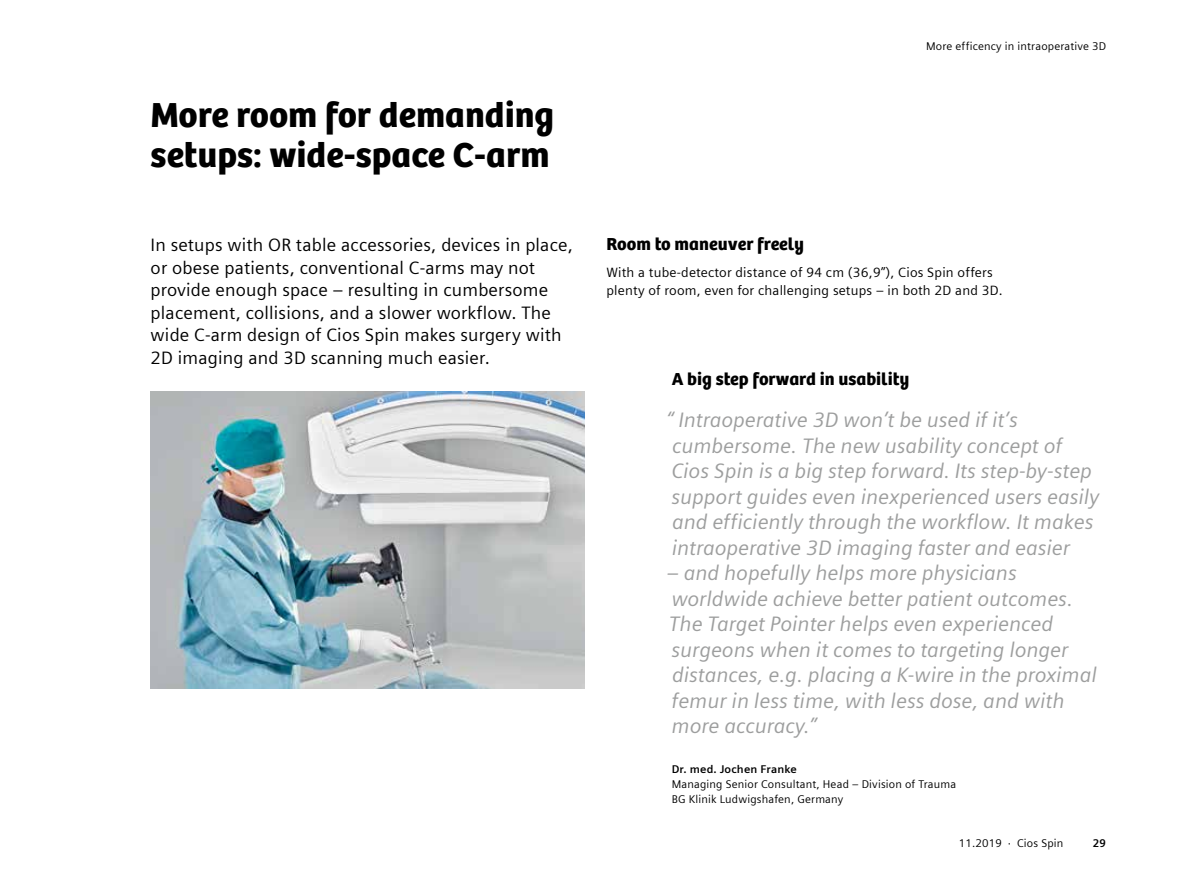
<style>
.page{position:relative;width:1191px;height:893px;background:#fff}
.page>*{position:absolute;margin:0;border:0;box-sizing:border-box;transform-origin:0 0}
.t1{font:36px/39.6px "SH Bree Headline Regular";color:#000}
.t2{font:italic 21px/25.5px "Siemens Sans";letter-spacing:-.005em;color:#9d9e9e}
.t3{font:18px/22.5px "Siemens Sans";letter-spacing:.01em;color:#000}
.t4{font:18px "SH Bree Headline Regular";color:#000}
.t5{font:13.5px/18px "Siemens Sans";letter-spacing:.015em;color:#000}
.t6{font:11.25px/15px "Siemens Sans";letter-spacing:.015em;color:#000}
.t7{font:700 11.25px "Siemens Sans";letter-spacing:.015em;color:#000}
</style>
<div class="page">
<img style="left:151px;top:391px;width:434px;height:297px">
<h1 class="t1" style="left:151px;top:94px;width:405px">More room for demanding setups: wide-space C-arm</h1>
<p class="t6" style="left:926px;top:38px;width:182px">More efficency in intraoperative 3D</p>
<p class="t3" style="left:151px;top:232px;width:424px">In setups with OR table accessories, devices in place, or obese patients, conventional C-arms may not provide enough space – resulting in cumbersome placement, collisions, and a slower workflow. The wide C-arm design of Cios Spin makes surgery with 2D imaging and 3D scanning much easier.</p>
<p class="t4" style="left:606px;top:230px;width:199px">Room to maneuver freely</p>
<p class="t5" style="left:606px;top:262px;width:398px">With a tube-detector distance of 94 cm (36,9”), Cios Spin offers plenty of room, even for challenging setups – in both 2D and 3D.</p>
<p class="t4" style="left:671px;top:365px;width:239px">A big step forward in usability</p>
<p class="t2" style="left:667px;top:406px;width:434px">“ Intraoperative 3D won’t be used if it’s cumbersome. The new usability concept of Cios Spin is a big step forward. Its step-by-step support guides even inexperienced users easily and efficiently through the workflow. It makes intraoperative 3D imaging faster and easier</p>
<p class="t2" style="left:667px;top:559px;width:431px">– and hopefully helps more physicians worldwide achieve better patient outcomes.<br>The Target Pointer helps even experienced surgeons when it comes to targeting longer distances, e.g. placing a K-wire in the proximal femur in less time, with less dose, and with more accuracy.”</p>
<p class="t7" style="left:671px;top:761px;width:127px">Dr. med. Jochen Franke</p>
<p class="t6" style="left:671px;top:776px;width:286px">Managing Senior Consultant, Head – Division of Trauma<br>BG Klinik Ludwigshafen, Germany</p>
<p class="t6" style="left:959px;top:835px;width:106px">11.2019 · Cios Spin</p>
<p class="t7" style="left:1092px;top:835px;width:15px">29</p>
</div>
